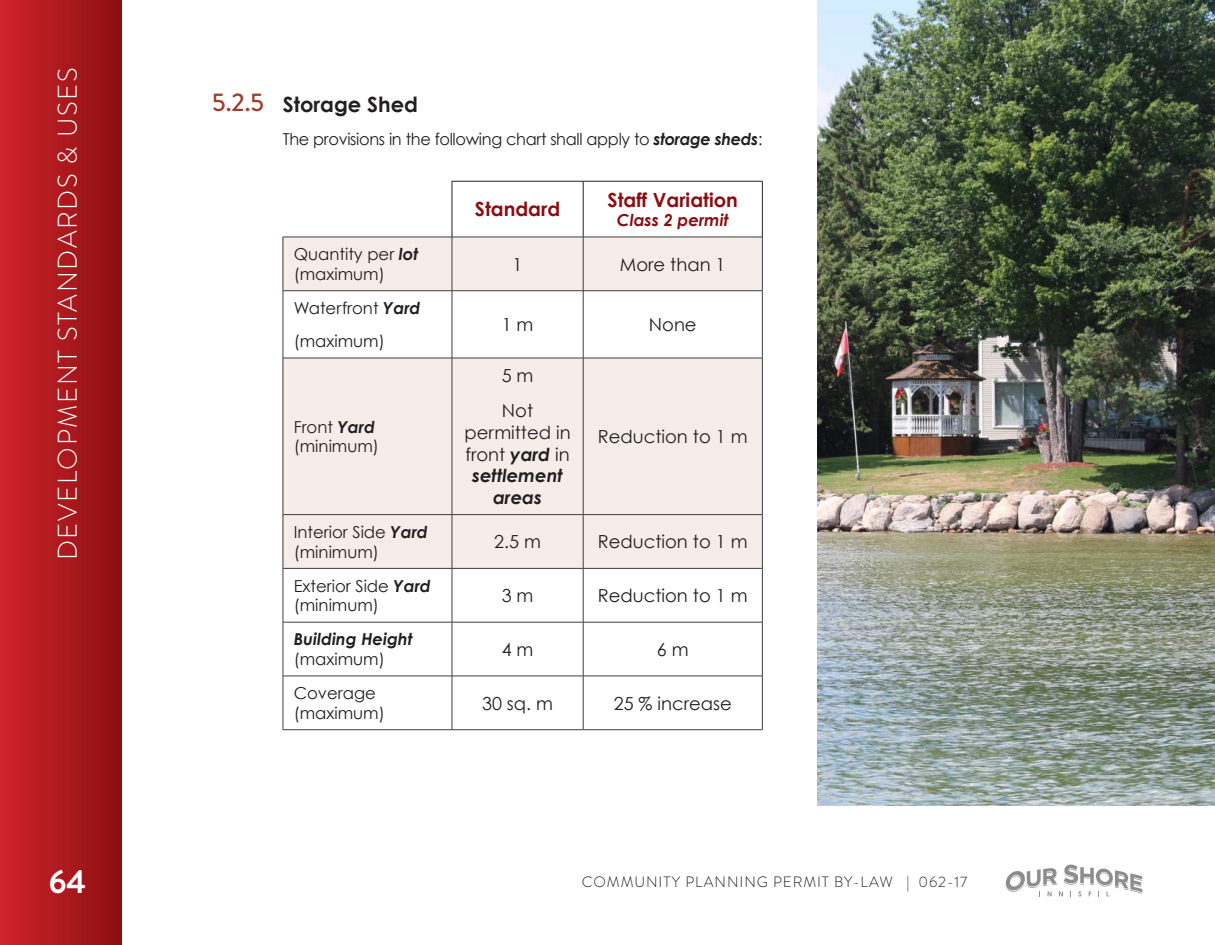
<style>
.page{position:relative;width:1215px;height:945px;background:#fff}
.page>*{position:absolute;margin:0;border:0;box-sizing:border-box;transform-origin:0 0}
.t1{font:700 33px "Brandon Grotesque";color:#fff}
.t2{font:300 27px "Brandon Grotesque";letter-spacing:.06em;color:#fff}
.t3{font:700 21px "Century Gothic";color:#231f20}
.t4{font:700 19.5px "Century Gothic";color:#8b0d10}
.t5{font:18px/35.1px "Century Gothic";color:#231f20}
.t6{font:italic 700 18px/21.6px "Century Gothic";color:#231f20;text-align:center}
.t7{font:16.5px/19.8px "Century Gothic";color:#231f20}
.t8{font:16.5px "Century Gothic";letter-spacing:-.02em;color:#231f20}
.t9{font:italic 700 16.5px/19.8px "Century Gothic";color:#231f20}
.t10{font:italic 700 16.5px "Century Gothic";color:#8b0d10}
.t11{font:300 15px "Brandon Grotesque";letter-spacing:.06em;color:#231f20}
.s1{font-family:"Brandon Grotesque";font-weight:500;font-size:25.5px;color:#9d3e2c}
.s2{font-weight:700;font-style:italic}
.s3{font-weight:400;font-style:normal}
</style>
<div class="page">
<svg style="left:1006px;top:865px;width:136px;height:32px"></svg>
<div style="left:283px;top:237px;width:169px;height:54px;background:#f6ede9"></div>
<div style="left:452px;top:237px;width:131px;height:54px;background:#f6ede9"></div>
<div style="left:583px;top:237px;width:179px;height:54px;background:#f6ede9"></div>
<div style="left:283px;top:358px;width:169px;height:157px;background:#f6ede9"></div>
<div style="left:452px;top:358px;width:131px;height:157px;background:#f6ede9"></div>
<div style="left:583px;top:358px;width:179px;height:157px;background:#f6ede9"></div>
<div style="left:283px;top:515px;width:169px;height:53px;background:#f6ede9"></div>
<div style="left:452px;top:515px;width:131px;height:53px;background:#f6ede9"></div>
<div style="left:583px;top:515px;width:179px;height:53px;background:#f6ede9"></div>
<hr style="left:452px;top:181px;width:131px;height:1px;background:#231f20">
<hr style="left:583px;top:181px;width:179px;height:1px;background:#231f20">
<hr style="left:583px;top:181px;width:1px;height:56px;background:#231f20">
<hr style="left:762px;top:181px;width:1px;height:56px;background:#231f20">
<hr style="left:283px;top:237px;width:1px;height:54px;background:#3e3e3f">
<hr style="left:452px;top:237px;width:131px;height:1px;background:#3e3e3f">
<hr style="left:452px;top:237px;width:1px;height:54px;background:#3e3e3f">
<hr style="left:583px;top:237px;width:179px;height:1px;background:#3e3e3f">
<hr style="left:583px;top:237px;width:1px;height:54px;background:#3e3e3f">
<hr style="left:762px;top:237px;width:1px;height:54px;background:#3e3e3f">
<hr style="left:283px;top:290px;width:169px;height:1px;background:#3e3e3f">
<hr style="left:283px;top:291px;width:1px;height:67px;background:#3e3e3f">
<hr style="left:452px;top:290px;width:131px;height:1px;background:#3e3e3f">
<hr style="left:452px;top:291px;width:1px;height:67px;background:#3e3e3f">
<hr style="left:583px;top:290px;width:179px;height:1px;background:#3e3e3f">
<hr style="left:583px;top:291px;width:1px;height:67px;background:#3e3e3f">
<hr style="left:762px;top:291px;width:1px;height:67px;background:#3e3e3f">
<hr style="left:283px;top:358px;width:169px;height:1px;background:#3e3e3f">
<hr style="left:283px;top:358px;width:1px;height:157px;background:#3e3e3f">
<hr style="left:452px;top:358px;width:131px;height:1px;background:#3e3e3f">
<hr style="left:452px;top:358px;width:1px;height:157px;background:#3e3e3f">
<hr style="left:583px;top:358px;width:179px;height:1px;background:#3e3e3f">
<hr style="left:583px;top:358px;width:1px;height:157px;background:#3e3e3f">
<hr style="left:762px;top:358px;width:1px;height:157px;background:#3e3e3f">
<hr style="left:283px;top:514px;width:169px;height:1px;background:#3e3e3f">
<hr style="left:283px;top:515px;width:1px;height:53px;background:#3e3e3f">
<hr style="left:452px;top:514px;width:131px;height:1px;background:#3e3e3f">
<hr style="left:452px;top:515px;width:1px;height:53px;background:#3e3e3f">
<hr style="left:583px;top:514px;width:179px;height:1px;background:#3e3e3f">
<hr style="left:583px;top:515px;width:1px;height:53px;background:#3e3e3f">
<hr style="left:762px;top:515px;width:1px;height:53px;background:#3e3e3f">
<hr style="left:283px;top:568px;width:169px;height:1px;background:#3e3e3f">
<hr style="left:283px;top:569px;width:1px;height:53px;background:#3e3e3f">
<hr style="left:452px;top:568px;width:131px;height:1px;background:#3e3e3f">
<hr style="left:452px;top:569px;width:1px;height:53px;background:#3e3e3f">
<hr style="left:583px;top:568px;width:179px;height:1px;background:#3e3e3f">
<hr style="left:583px;top:569px;width:1px;height:53px;background:#3e3e3f">
<hr style="left:762px;top:569px;width:1px;height:53px;background:#3e3e3f">
<hr style="left:283px;top:622px;width:169px;height:1px;background:#3e3e3f">
<hr style="left:283px;top:622px;width:1px;height:54px;background:#3e3e3f">
<hr style="left:452px;top:622px;width:131px;height:1px;background:#3e3e3f">
<hr style="left:452px;top:622px;width:1px;height:54px;background:#3e3e3f">
<hr style="left:583px;top:622px;width:179px;height:1px;background:#3e3e3f">
<hr style="left:583px;top:622px;width:1px;height:54px;background:#3e3e3f">
<hr style="left:762px;top:622px;width:1px;height:54px;background:#3e3e3f">
<hr style="left:283px;top:676px;width:169px;height:1px;background:#3e3e3f">
<hr style="left:283px;top:676px;width:1px;height:54px;background:#3e3e3f">
<hr style="left:452px;top:676px;width:131px;height:1px;background:#3e3e3f">
<hr style="left:452px;top:676px;width:1px;height:54px;background:#3e3e3f">
<hr style="left:583px;top:676px;width:179px;height:1px;background:#3e3e3f">
<hr style="left:583px;top:676px;width:1px;height:54px;background:#3e3e3f">
<hr style="left:762px;top:676px;width:1px;height:54px;background:#3e3e3f">
<hr style="left:283px;top:729px;width:169px;height:1px;background:#3e3e3f">
<hr style="left:452px;top:729px;width:131px;height:1px;background:#3e3e3f">
<hr style="left:583px;top:729px;width:179px;height:1px;background:#3e3e3f">
<hr style="left:452px;top:181px;width:1px;height:56px;background:#231f20">
<hr style="left:283px;top:237px;width:169px;height:1px;background:#3e3e3f">
<div style="left:0;top:0;width:122px;height:945px;background:linear-gradient(to right,#d12329,#8c0f12)"></div>
<img style="left:817px;top:0;width:398px;height:805px">
<h2 class="t2" style="left:49px;top:560px;width:494px;rotate:-90deg">DEVELOPMENT STANDARDS &amp; USES</h2>
<h1 class="t1" style="left:49px;top:859px;width:39px">64</h1>
<h4 class="t3" style="left:212px;top:91px;width:207px"><span class="s1">5.2.5</span> Storage Shed</h4>
<p class="t8" style="left:283px;top:129px;width:481px">The provisions in the following chart shall apply to <span class="s2">storage sheds</span>:</p>
<p class="t4" style="left:475px;top:197px;width:87px">Standard</p>
<p class="t4" style="left:608px;top:187px;width:132px">Staff Variation</p>
<p class="t10" style="left:617px;top:210px;width:113px">Class 2 permit</p>
<p class="t7" style="left:294px;top:244px;width:126px">Quantity per <span class="s2">lot </span>(maximum)</p>
<p class="t5" style="left:513px;top:246px;width:11px">1</p>
<p class="t5" style="left:620px;top:246px;width:107px">More than 1</p>
<p class="t7" style="left:294px;top:291px;width:128px;line-height:33.3px">Waterfront <span class="s2">Yard </span>(maximum)</p>
<p class="t5" style="left:502px;top:307px;width:33px">1 m</p>
<p class="t5" style="left:649px;top:307px;width:49px">None</p>
<p class="t7" style="left:294px;top:417px;width:87px">Front <span class="s2">Yard </span>(minimum)</p>
<p class="t5" style="left:502px;top:358px;width:33px">5 m<br>Not</p>
<p class="t6" style="left:464px;top:421px;width:108px"><span class="s3">permitted in front</span> yard <span class="s3">in </span>settlement areas</p>
<p class="t5" style="left:598px;top:419px;width:151px">Reduction to 1 m</p>
<p class="t7" style="left:294px;top:522px;width:136px">Interior Side <span class="s2">Yard </span>(minimum)</p>
<p class="t5" style="left:494px;top:524px;width:48px">2.5 m</p>
<p class="t5" style="left:598px;top:524px;width:151px">Reduction to 1 m</p>
<p class="t7" style="left:294px;top:575px;width:139px">Exterior Side <span class="s2">Yard </span>(minimum)</p>
<p class="t5" style="left:502px;top:578px;width:33px">3 m</p>
<p class="t5" style="left:598px;top:578px;width:151px">Reduction to 1 m</p>
<p class="t9" style="left:294px;top:629px;width:121px">Building Height <span class="s3">(maximum)</span></p>
<p class="t5" style="left:502px;top:631px;width:33px">4 m</p>
<p class="t5" style="left:657px;top:631px;width:33px">6 m</p>
<p class="t7" style="left:294px;top:683px;width:93px">Coverage (maximum)</p>
<p class="t5" style="left:482px;top:685px;width:73px">30 sq. m</p>
<p class="t5" style="left:614px;top:685px;width:120px">25 % increase</p>
<p class="t11" style="left:582px;top:871px;width:387px">COMMUNITY PLANNING PERMIT BY-LAW | 062-17</p>
</div>
